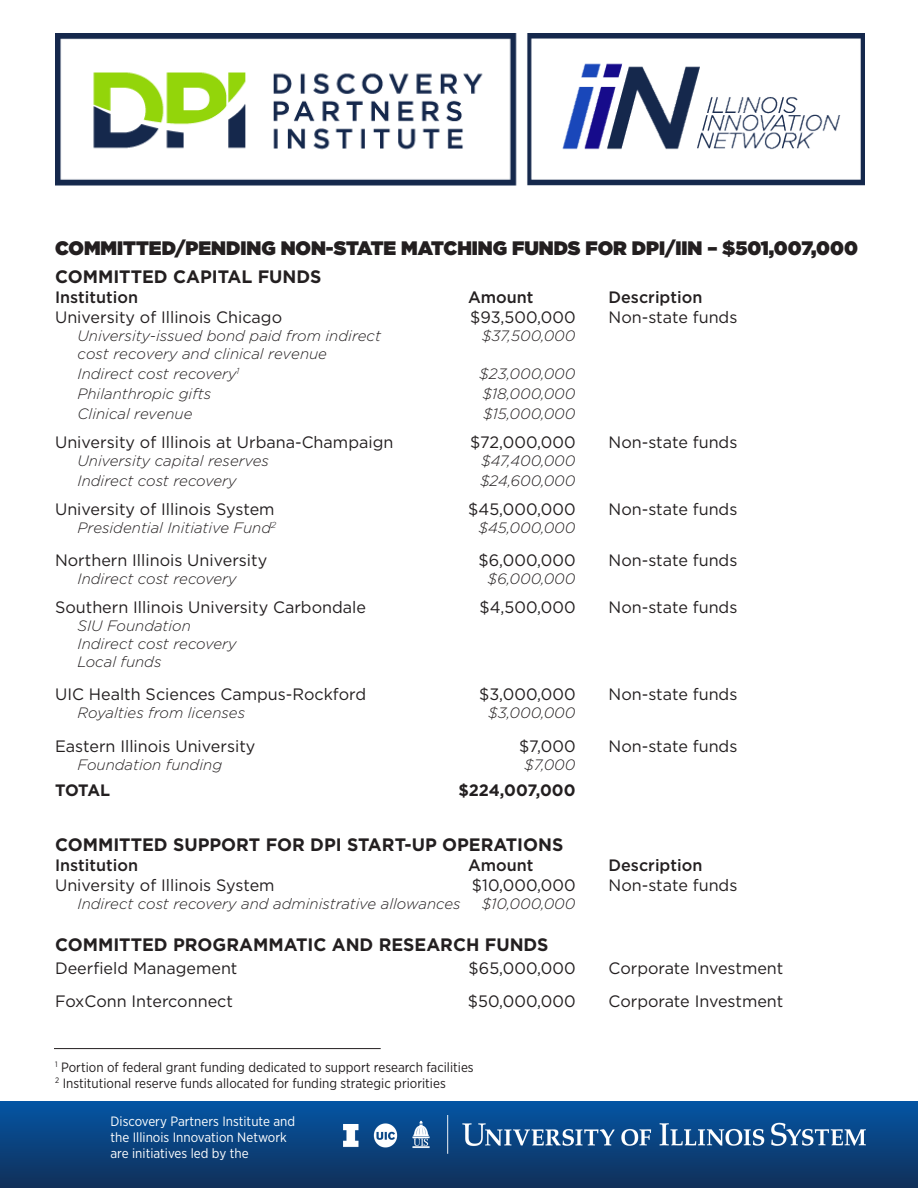
<style>
.page{position:relative;width:918px;height:1188px;background:#fff}
.page>*{position:absolute;margin:0;border:0;box-sizing:border-box;transform-origin:0 0}
.t1{font:900 19.5px "Gotham";color:#231f20}
.DPI_sub_bullet{font:700 18px "Gotham";color:#231f20}
.DPI_bullet_with_sub{font:700 18px "Gotham";color:#231f20}
.Funding_bullet_with{font:16.5px "Gotham";color:#231f20}
.Funding_bullet{font:16.5px "Gotham";color:#231f20}
.Funding_Source_Heade{font:500 16.5px "Gotham";color:#231f20}
.Funding_Source_Total{font:700 16.5px "Gotham";letter-spacing:-.01em;color:#231f20}
.Funding_sub-amount{font:italic 300 15px "Gotham";color:#231f20}
.Footnote{font:13.5px "Gotham Narrow";color:#231f20}
.t2{font:13.5px/16.2px "Gotham Narrow";color:#fff}
</style>
<div class="page">
<img style="left:56px;top:33px;width:808px;height:153px">
<div style="left:0;top:1102px;width:918px;height:86px;background:linear-gradient(to bottom,#0455a4,#113059)"></div>
<img style="left:343px;top:1116px;width:522px;height:37px">
<hr style="left:54px;top:1048px;width:327px;height:1px;background:#231f20">
<p class="t1" style="left:55px;top:234px;width:804px">COMMITTED/PENDING NON-STATE MATCHING FUNDS FOR DPI/IIN – $501,007,000</p>
<p class="DPI_sub_bullet" style="left:55px;top:265px;width:268px">COMMITTED CAPITAL FUNDS</p>
<p class="Funding_Source_Heade" style="left:55px;top:286px;width:84px">Institution</p>
<p class="Funding_Source_Heade" style="left:468px;top:286px;width:67px">Amount</p>
<p class="Funding_Source_Heade" style="left:609px;top:286px;width:95px">Description</p>
<p class="Funding_bullet_with" style="left:55px;top:306px;width:229px">University of Illinois Chicago</p>
<p class="Funding_bullet_with" style="left:470px;top:306px;width:107px">$93,500,000</p>
<p class="Funding_bullet_with" style="left:609px;top:306px;width:130px">Non-state funds</p>
<p class="Funding_sub-amount" style="left:78px;top:326px;width:305px">University-issued bond paid from indirect</p>
<p class="Funding_sub-amount" style="left:482px;top:326px;width:95px">$37,500,000</p>
<p class="Funding_sub-amount" style="left:78px;top:344px;width:251px">cost recovery and clinical revenue</p>
<p class="Funding_sub-amount" style="left:78px;top:364px;width:163px">Indirect cost recovery<sup>1</sup></p>
<p class="Funding_sub-amount" style="left:480px;top:364px;width:97px">$23,000,000</p>
<p class="Funding_sub-amount" style="left:78px;top:384px;width:135px">Philanthropic gifts</p>
<p class="Funding_sub-amount" style="left:483px;top:384px;width:94px">$18,000,000</p>
<p class="Funding_sub-amount" style="left:78px;top:405px;width:116px">Clinical revenue</p>
<p class="Funding_sub-amount" style="left:483px;top:405px;width:94px">$15,000,000</p>
<p class="Funding_bullet_with" style="left:55px;top:432px;width:340px">University of Illinois at Urbana-Champaign</p>
<p class="Funding_bullet_with" style="left:470px;top:432px;width:107px">$72,000,000</p>
<p class="Funding_bullet_with" style="left:609px;top:432px;width:130px">Non-state funds</p>
<p class="Funding_sub-amount" style="left:78px;top:451px;width:193px">University capital reserves</p>
<p class="Funding_sub-amount" style="left:482px;top:451px;width:96px">$47,400,000</p>
<p class="Funding_sub-amount" style="left:78px;top:471px;width:161px">Indirect cost recovery</p>
<p class="Funding_sub-amount" style="left:480px;top:471px;width:97px">$24,600,000</p>
<p class="Funding_bullet_with" style="left:55px;top:499px;width:221px">University of Illinois System</p>
<p class="Funding_bullet_with" style="left:468px;top:499px;width:109px">$45,000,000</p>
<p class="Funding_bullet_with" style="left:609px;top:499px;width:130px">Non-state funds</p>
<p class="Funding_sub-amount" style="left:78px;top:518px;width:200px">Presidential Initiative Fund<sup>2</sup></p>
<p class="Funding_sub-amount" style="left:479px;top:518px;width:98px">$45,000,000</p>
<p class="Funding_bullet_with" style="left:55px;top:550px;width:214px">Northern Illinois University</p>
<p class="Funding_bullet_with" style="left:479px;top:550px;width:99px">$6,000,000</p>
<p class="Funding_bullet_with" style="left:609px;top:550px;width:130px">Non-state funds</p>
<p class="Funding_sub-amount" style="left:78px;top:569px;width:161px">Indirect cost recovery</p>
<p class="Funding_sub-amount" style="left:488px;top:569px;width:89px">$6,000,000</p>
<p class="Funding_bullet_with" style="left:55px;top:597px;width:312px">Southern Illinois University Carbondale</p>
<p class="Funding_bullet_with" style="left:479px;top:597px;width:98px">$4,500,000</p>
<p class="Funding_bullet_with" style="left:609px;top:597px;width:130px">Non-state funds</p>
<p class="Funding_sub-amount" style="left:78px;top:616px;width:115px">SIU Foundation</p>
<p class="Funding_sub-amount" style="left:78px;top:634px;width:161px">Indirect cost recovery</p>
<p class="Funding_sub-amount" style="left:78px;top:652px;width:85px">Local funds</p>
<p class="Funding_bullet_with" style="left:55px;top:684px;width:313px">UIC Health Sciences Campus-Rockford</p>
<p class="Funding_bullet_with" style="left:479px;top:684px;width:98px">$3,000,000</p>
<p class="Funding_bullet_with" style="left:609px;top:684px;width:130px">Non-state funds</p>
<p class="Funding_sub-amount" style="left:78px;top:703px;width:169px">Royalties from licenses</p>
<p class="Funding_sub-amount" style="left:488px;top:703px;width:89px">$3,000,000</p>
<p class="Funding_bullet_with" style="left:55px;top:735px;width:202px">Eastern Illinois University</p>
<p class="Funding_bullet_with" style="left:519px;top:735px;width:58px">$7,000</p>
<p class="Funding_bullet_with" style="left:609px;top:735px;width:130px">Non-state funds</p>
<p class="Funding_sub-amount" style="left:78px;top:755px;width:146px">Foundation funding</p>
<p class="Funding_sub-amount" style="left:525px;top:755px;width:52px">$7,000</p>
<p class="Funding_Source_Total" style="left:55px;top:779px;width:57px">TOTAL</p>
<p class="Funding_Source_Total" style="left:458px;top:779px;width:119px">$224,007,000</p>
<p class="DPI_sub_bullet" style="left:55px;top:833px;width:510px">COMMITTED SUPPORT FOR DPI START-UP OPERATIONS</p>
<p class="Funding_Source_Heade" style="left:55px;top:855px;width:84px">Institution</p>
<p class="Funding_Source_Heade" style="left:468px;top:855px;width:67px">Amount</p>
<p class="Funding_Source_Heade" style="left:609px;top:855px;width:95px">Description</p>
<p class="Funding_bullet_with" style="left:55px;top:875px;width:221px">University of Illinois System</p>
<p class="Funding_bullet_with" style="left:472px;top:875px;width:105px">$10,000,000</p>
<p class="Funding_bullet_with" style="left:609px;top:875px;width:130px">Non-state funds</p>
<p class="Funding_sub-amount" style="left:78px;top:894px;width:385px">Indirect cost recovery and administrative allowances</p>
<p class="Funding_sub-amount" style="left:482px;top:894px;width:95px">$10,000,000</p>
<p class="DPI_bullet_with_sub" style="left:55px;top:933px;width:495px">COMMITTED PROGRAMMATIC AND RESEARCH FUNDS</p>
<p class="Funding_bullet" style="left:55px;top:957px;width:184px">Deerfield Management</p>
<p class="Funding_bullet" style="left:469px;top:957px;width:108px">$65,000,000</p>
<p class="Funding_bullet" style="left:609px;top:957px;width:176px">Corporate Investment</p>
<p class="Funding_bullet" style="left:55px;top:991px;width:179px">FoxConn Interconnect</p>
<p class="Funding_bullet" style="left:468px;top:991px;width:109px">$50,000,000</p>
<p class="Funding_bullet" style="left:609px;top:991px;width:176px">Corporate Investment</p>
<p class="Footnote" style="left:55px;top:1059px;width:420px"><sup>1</sup> Portion of federal grant funding dedicated to support research facilities</p>
<p class="Footnote" style="left:55px;top:1075px;width:392px"><sup>2</sup> Institutional reserve funds allocated for funding strategic priorities</p>
<p class="t2" style="left:111px;top:1113px;width:186px">Discovery Partners Institute and the Illinois Innovation Network are initiatives led by the</p>
</div>
